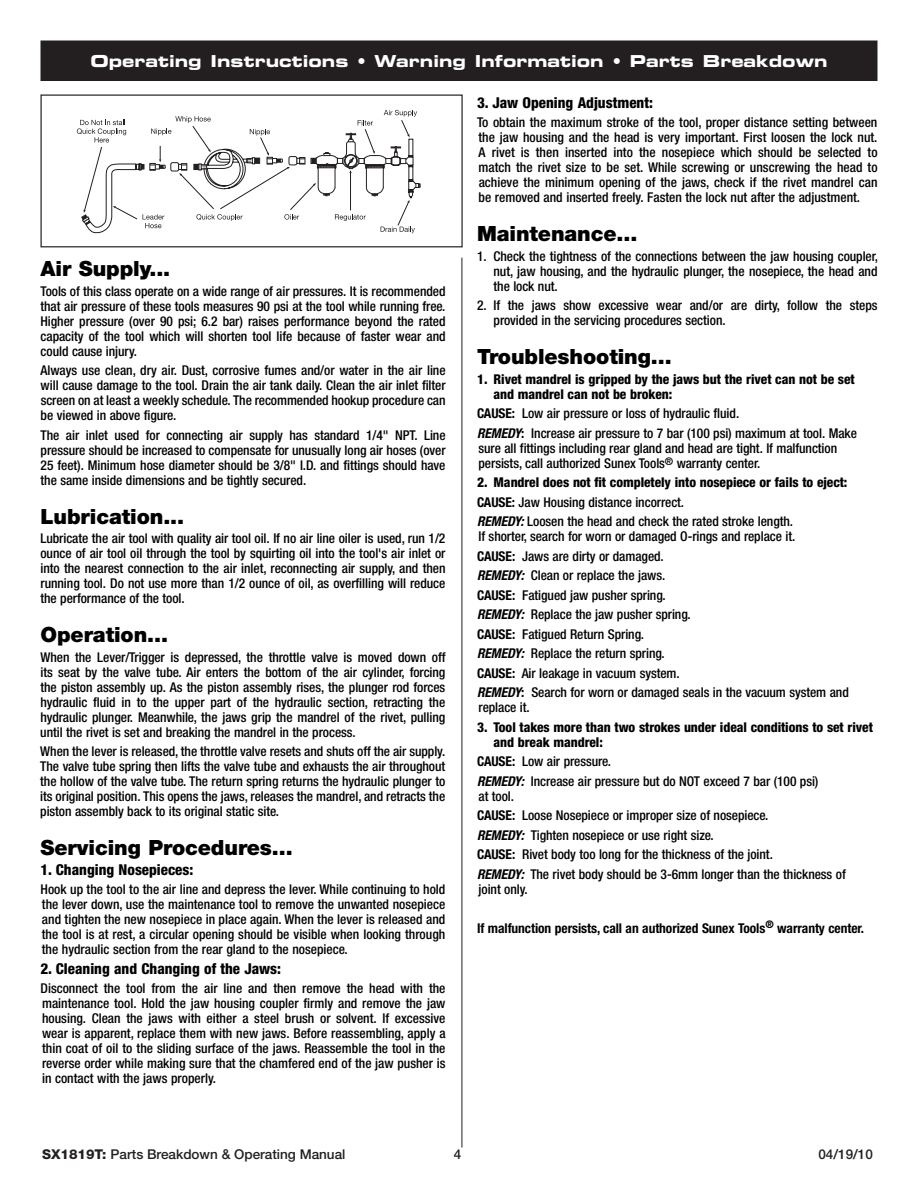
<style>
.page{position:relative;width:918px;height:1188px;background:#fff}
.page>*{position:absolute;margin:0;border:0;box-sizing:border-box;transform-origin:0 0}
.t1{font:900 21px "Helvetica Neue LT Std";letter-spacing:-.005em;color:#000}
.t2{font:16.5px "Eurostile LT Std Bold Ex 2";color:#fff}
.t3{font:800 condensed 15px "Helvetica Neue LT Std";color:#000}
.t4{font:500 condensed 13.5px/15px "Helvetica Neue LT Std";letter-spacing:-.005em;color:#000;text-align:justify}
.t5{font:800 condensed 13.5px/15px "Helvetica Neue LT Std";letter-spacing:-.005em;color:#000}
.t6{font:700 condensed 13.5px "Helvetica Neue LT Std";letter-spacing:-.005em;color:#000}
.t7{font:500 13.5px "Helvetica Neue LT Std";color:#231f20}
.s1{font-weight:700}
.s2{font-weight:700;font-style:italic}
.s3{font-weight:800}
</style>
<div class="page">
<div style="left:40px;top:95px;width:423px;height:152px;border:1px solid #231f20"></div>
<hr style="left:462px;top:258px;width:1px;height:890px;background:#231f20">
<div style="left:41px;top:41px;width:836px;height:39px;background:#231f20"></div>
<div style="left:40px;top:40px;width:838px;height:41px;border:2px solid #231f20"></div>
<svg style="left:77px;top:110px;width:343px;height:123px"></svg>
<p class="t2" style="left:90px;top:50px;width:739px">Operating Instructions • Warning Information • Parts Breakdown</p>
<h1 class="t1" style="left:40px;top:256px;width:131px">Air Supply...</h1>
<p class="t4" style="left:40px;top:283px;width:407px">Tools of this class operate on a wide range of air pressures. It is recommended that air pressure of these tools measures 90 psi at the tool while running free.<br>Higher pressure (over 90 psi; 6.2 bar) raises performance beyond the rated capacity of the tool which will shorten tool life because of faster wear and could cause injury.</p>
<p class="t4" style="left:41px;top:363px;width:407px">Always use clean, dry air. Dust, corrosive fumes and/or water in the air line will cause damage to the tool. Drain the air tank daily. Clean the air inlet filter screen on at least a weekly schedule. The recommended hookup procedure can be viewed in above figure.</p>
<p class="t4" style="left:41px;top:427px;width:407px">The air inlet used for connecting air supply has standard 1/4" NPT. Line pressure should be increased to compensate for unusually long air hoses (over 25 feet). Minimum hose diameter should be 3/8" I.D. and fittings should have the same inside dimensions and be tightly secured.</p>
<h1 class="t1" style="left:40px;top:504px;width:145px">Lubrication...</h1>
<p class="t4" style="left:40px;top:531px;width:407px">Lubricate the air tool with quality air tool oil. If no air line oiler is used, run 1/2 ounce of air tool oil through the tool by squirting oil into the tool's air inlet or into the nearest connection to the air inlet, reconnecting air supply, and then running tool. Do not use more than 1/2 ounce of oil, as overfilling will reduce the performance of the tool.</p>
<h1 class="t1" style="left:40px;top:622px;width:129px">Operation...</h1>
<p class="t4" style="left:40px;top:649px;width:407px">When the Lever/Trigger is depressed, the throttle valve is moved down off its seat by the valve tube. Air enters the bottom of the air cylinder, forcing the piston assembly up. As the piston assembly rises, the plunger rod forces hydraulic fluid in to the upper part of the hydraulic section, retracting the hydraulic plunger. Meanwhile, the jaws grip the mandrel of the rivet, pulling until the rivet is set and breaking the mandrel in the process.</p>
<p class="t4" style="left:40px;top:744px;width:407px">When the lever is released, the throttle valve resets and shuts off the air supply.<br>The valve tube spring then lifts the valve tube and exhausts the air throughout the hollow of the valve tube. The return spring returns the hydraulic plunger to its original position. This opens the jaws, releases the mandrel, and retracts the piston assembly back to its original static site.</p>
<h1 class="t1" style="left:40px;top:835px;width:254px">Servicing Procedures...</h1>
<p class="t3" style="left:40px;top:860px;width:154px">1. Changing Nosepieces:</p>
<p class="t4" style="left:40px;top:882px;width:406px">Hook up the tool to the air line and depress the lever. While continuing to hold the lever down, use the maintenance tool to remove the unwanted nosepiece and tighten the new nosepiece in place again. When the lever is released and the tool is at rest, a circular opening should be visible when looking through the hydraulic section from the rear gland to the nosepiece.</p>
<p class="t3" style="left:40px;top:959px;width:242px">2. Cleaning and Changing of the Jaws:</p>
<p class="t4" style="left:40px;top:981px;width:407px">Disconnect the tool from the air line and then remove the head with the maintenance tool. Hold the jaw housing coupler firmly and remove the jaw housing. Clean the jaws with either a steel brush or solvent. If excessive wear is apparent, replace them with new jaws. Before reassembling, apply a thin coat of oil to the sliding surface of the jaws. Reassemble the tool in the reverse order while making sure that the chamfered end of the jaw pusher is in contact with the jaws properly.</p>
<p class="t3" style="left:477px;top:93px;width:177px">3. Jaw Opening Adjustment:</p>
<p class="t4" style="left:477px;top:115px;width:402px">To obtain the maximum stroke of the tool, proper distance setting between the jaw housing and the head is very important. First loosen the lock nut.<br>A rivet is then inserted into the nosepiece which should be selected to match the rivet size to be set. While screwing or unscrewing the head to achieve the minimum opening of the jaws, check if the rivet mandrel can be removed and inserted freely. Fasten the lock nut after the adjustment.</p>
<h1 class="t1" style="left:477px;top:221px;width:162px">Maintenance...</h1>
<p class="t4" style="left:494px;top:248px;width:386px;text-indent:-17px">1. Check the tightness of the connections between the jaw housing coupler, nut, jaw housing, and the hydraulic plunger, the nosepiece, the head and the lock nut.</p>
<p class="t4" style="left:494px;top:298px;width:385px;text-indent:-17px">2. If the jaws show excessive wear and/or are dirty, follow the steps provided in the servicing procedures section.</p>
<h1 class="t1" style="left:477px;top:344px;width:196px">Troubleshooting...</h1>
<p class="t5" style="left:494px;top:371px;width:363px;text-indent:-16px">1. Rivet mandrel is gripped by the jaws but the rivet can not be set and mandrel can not be broken:</p>
<p class="t4" style="left:477px;top:403px;width:381px;line-height:19.5px"><span class="s1">CAUSE:</span> Low air pressure or loss of hydraulic fluid.<br><span class="s2">REMEDY</span><span class="s1">:</span> Increase air pressure to 7 bar (100 psi) maximum at tool. Make</p>
<p class="t4" style="left:479px;top:440px;width:360px">sure all fittings including rear gland and head are tight. If malfunction persists, call authorized Sunex Tools<sup>®</sup> warranty center.</p>
<p class="t4" style="left:477px;top:472px;width:372px;line-height:19.5px;text-align:left"><span class="s3">2. Mandrel does not fit completely into nosepiece or fails to eject:<br></span><span class="s1">CAUSE:</span> Jaw Housing distance incorrect.<br><span class="s2">REMEDY:</span> Loosen the head and check the rated stroke length.</p>
<p class="t4" style="left:477px;top:526px;width:373px;line-height:19.5px;text-align:left">If shorter, search for worn or damaged O-rings and replace it.<br><span class="s1">CAUSE:</span> Jaws are dirty or damaged.<br><span class="s2">REMEDY:</span> Clean or replace the jaws.<br><span class="s1">CAUSE:</span> Fatigued jaw pusher spring.<br><span class="s2">REMEDY:</span> Replace the jaw pusher spring.<br><span class="s1">CAUSE:</span> Fatigued Return Spring.<br><span class="s2">REMEDY:</span> Replace the return spring.<br><span class="s1">CAUSE:</span> Air leakage in vacuum system.<br><span class="s2">REMEDY</span><span class="s1">:</span> Search for worn or damaged seals in the vacuum system and</p>
<p class="t4" style="left:479px;top:700px;width:53px">replace it.</p>
<p class="t5" style="left:494px;top:719px;width:381px;text-indent:-16px">3. Tool takes more than two strokes under ideal conditions to set rivet and break mandrel:</p>
<p class="t4" style="left:477px;top:751px;width:343px;line-height:19.5px"><span class="s1">CAUSE:</span> Low air pressure.<br><span class="s2">REMEDY:</span> Increase air pressure but do NOT exceed 7 bar (100 psi)</p>
<p class="t4" style="left:477px;top:786px;width:370px;line-height:19.5px;text-align:left">at tool.<br><span class="s1">CAUSE:</span> Loose Nosepiece or improper size of nosepiece.<br><span class="s2">REMEDY:</span> Tighten nosepiece or use right size.<br><span class="s1">CAUSE:</span> Rivet body too long for the thickness of the joint.<br><span class="s2">REMEDY:</span> The rivet body should be 3-6mm longer than the thickness of</p>
<p class="t4" style="left:479px;top:881px;width:51px">joint only.</p>
<p class="t6" style="left:477px;top:920px;width:389px">If malfunction persists, call an authorized Sunex Tools<sup>®</sup> warranty center.</p>
<p class="t7" style="left:42px;top:1147px;width:305px"><span class="s3">SX1819T:</span> Parts Breakdown &amp; Operating Manual</p>
<p class="t7" style="left:454px;top:1147px;width:9px">4</p>
<p class="t7" style="left:818px;top:1147px;width:56px">04/19/10</p>
</div>
